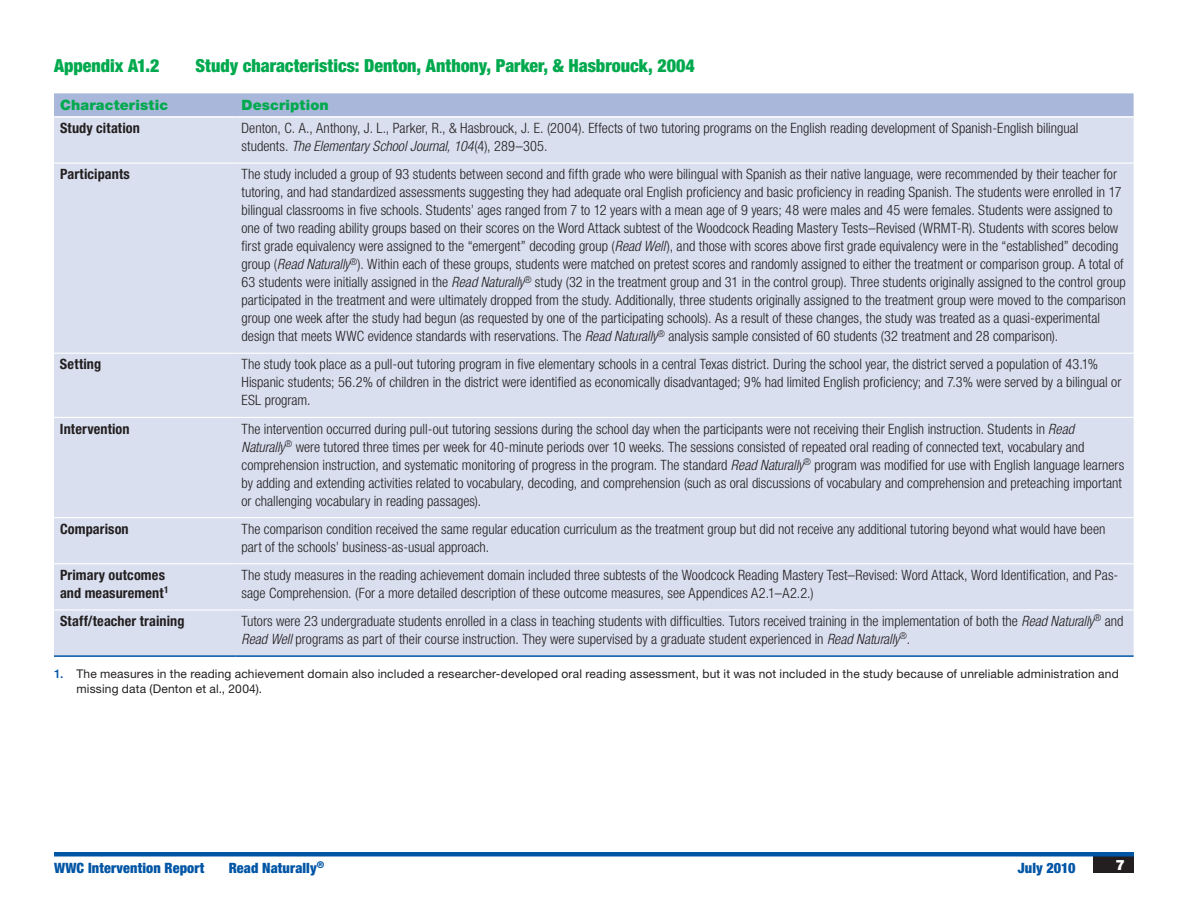
<style>
.page{position:relative;width:1188px;height:918px;background:#fff}
.page>*{position:absolute;margin:0;border:0;box-sizing:border-box;transform-origin:0 0}
.Appendix_title{font:900 condensed 18px "Helvetica Neue LT Std";color:#00a94e}
.Table_body_text{font:300 condensed 14.25px/18px "Helvetica Neue LT Std";color:#231f20}
.Table_sub_head{font:700 condensed 14.25px/18px "Helvetica Neue LT Std";letter-spacing:.01em;color:#231f20}
.t1{font:900 condensed 14.25px "Helvetica Neue LT Std";letter-spacing:.01em;color:#0155a5}
.Table_col__head{font:900 14.25px "Helvetica Neue LT Std";letter-spacing:.01em;color:#00a94e}
.t2{font:900 14.25px "Helvetica Neue LT Std";color:#fff}
.Footnote{font:12px/15px "Helvetica Neue LT Std";letter-spacing:.015em;color:#231f20}
.s1{font-style:italic}
.s2{font-weight:500;color:#0155a5}
</style>
<div class="page">
<div style="left:1094px;top:856px;width:40px;height:17px;background:#231f20"></div>
<hr style="left:54px;top:852px;width:1080px;height:4px;background:#0155a5">
<div style="left:54px;top:93px;width:1080px;height:23px;background:#a9b8da"></div>
<div style="left:54px;top:118px;width:1080px;height:537px;background:#d9dfef"></div>
<hr style="left:54px;top:163px;width:181px;height:1px;background:#fff">
<hr style="left:235px;top:163px;width:899px;height:1px;background:#fff">
<hr style="left:54px;top:353px;width:181px;height:1px;background:#fff">
<hr style="left:235px;top:353px;width:899px;height:1px;background:#fff">
<hr style="left:54px;top:417px;width:181px;height:1px;background:#fff">
<hr style="left:235px;top:417px;width:899px;height:1px;background:#fff">
<hr style="left:54px;top:517px;width:181px;height:1px;background:#fff">
<hr style="left:235px;top:517px;width:899px;height:1px;background:#fff">
<hr style="left:54px;top:563px;width:181px;height:1px;background:#fff">
<hr style="left:235px;top:563px;width:899px;height:1px;background:#fff">
<hr style="left:54px;top:609px;width:181px;height:2px;background:#fff">
<hr style="left:235px;top:609px;width:899px;height:2px;background:#fff">
<hr style="left:54px;top:655px;width:181px;height:2px;background:#0155a5">
<hr style="left:235px;top:655px;width:899px;height:2px;background:#0155a5">
<p class="Appendix_title" style="left:54px;top:55px;width:107px">Appendix A1.2</p>
<p class="Appendix_title" style="left:196px;top:55px;width:501px">Study characteristics: Denton, Anthony, Parker, &amp; Hasbrouck, 2004</p>
<p class="Table_col__head" style="left:60px;top:96px;width:110px">Characteristic</p>
<p class="Table_col__head" style="left:241px;top:96px;width:89px">Description</p>
<p class="Table_sub_head" style="left:60px;top:119px;width:82px">Study citation</p>
<p class="Table_body_text" style="left:241px;top:119px;width:838px">Denton, C. A., Anthony, J. L., Parker, R., &amp; Hasbrouck, J. E. (2004). Effects of two tutoring programs on the English reading development of Spanish-English bilingual students. <span class="s1">The Elementary School Journal, 104</span>(4), 289–305.</p>
<p class="Table_sub_head" style="left:60px;top:165px;width:71px">Participants</p>
<p class="Table_body_text" style="left:241px;top:165px;width:886px">The study included a group of 93 students between second and fifth grade who were bilingual with Spanish as their native language, were recommended by their teacher for tutoring, and had standardized assessments suggesting they had adequate oral English proficiency and basic proficiency in reading Spanish. The students were enrolled in 17 bilingual classrooms in five schools. Students’ ages ranged from 7 to 12 years with a mean age of 9 years; 48 were males and 45 were females. Students were assigned to one of two reading ability groups based on their scores on the Word Attack subtest of the Woodcock Reading Mastery Tests–Revised (WRMT-R). Students with scores below first grade equivalency were assigned to the “emergent” decoding group (<span class="s1">Read Well</span>), and those with scores above first grade equivalency were in the “established” decoding group (<span class="s1">Read Naturally</span><sup>®</sup>). Within each of these groups, students were matched on pretest scores and randomly assigned to either the treatment or comparison group. A total of 63 students were initially assigned in the <span class="s1">Read Naturally</span><sup>®</sup> study (32 in the treatment group and 31 in the control group). Three students originally assigned to the control group participated in the treatment and were ultimately dropped from the study. Additionally, three students originally assigned to the treatment group were moved to the comparison group one week after the study had begun (as requested by one of the participating schools). As a result of these changes, the study was treated as a quasi-experimental design that meets WWC evidence standards with reservations. The <span class="s1">Read Naturally</span><sup>®</sup> analysis sample consisted of 60 students (32 treatment and 28 comparison).</p>
<p class="Table_sub_head" style="left:60px;top:355px;width:43px">Setting</p>
<p class="Table_body_text" style="left:241px;top:355px;width:881px">The study took place as a pull-out tutoring program in five elementary schools in a central Texas district. During the school year, the district served a population of 43.1%<br>Hispanic students; 56.2% of children in the district were identified as economically disadvantaged; 9% had limited English proficiency; and 7.3% were served by a bilingual or<br>ESL program.</p>
<p class="Table_sub_head" style="left:60px;top:419px;width:71px">Intervention</p>
<p class="Table_body_text" style="left:241px;top:419px;width:884px">The intervention occurred during pull-out tutoring sessions during the school day when the participants were not receiving their English instruction. Students in <span class="s1">Read Naturally</span><sup>®</sup> were tutored three times per week for 40-minute periods over 10 weeks. The sessions consisted of repeated oral reading of connected text, vocabulary and comprehension instruction, and systematic monitoring of progress in the program. The standard <span class="s1">Read Naturally</span><sup>®</sup> program was modified for use with English language learners by adding and extending activities related to vocabulary, decoding, and comprehension (such as oral discussions of vocabulary and comprehension and preteaching important or challenging vocabulary in reading passages).</p>
<p class="Table_sub_head" style="left:60px;top:520px;width:70px">Comparison</p>
<p class="Table_body_text" style="left:241px;top:520px;width:865px">The comparison condition received the same regular education curriculum as the treatment group but did not receive any additional tutoring beyond what would have been part of the schools’ business-as-usual approach.</p>
<p class="Table_sub_head" style="left:60px;top:566px;width:110px">Primary outcomes and measurement<sup>1</sup></p>
<p class="Table_body_text" style="left:241px;top:566px;width:878px">The study measures in the reading achievement domain included three subtests of the Woodcock Reading Mastery Test–Revised: Word Attack, Word Identification, and Pas&shy;sage Comprehension. (For a more detailed description of these outcome measures, see Appendices A2.1–A2.2.)</p>
<p class="Table_sub_head" style="left:60px;top:612px;width:126px">Staff/teacher training</p>
<p class="Table_body_text" style="left:241px;top:612px;width:884px">Tutors were 23 undergraduate students enrolled in a class in teaching students with difficulties. Tutors received training in the implementation of both the <span class="s1">Read Naturally</span><sup>®</sup> and<br><span class="s1">Read Well</span> programs as part of their course instruction. They were supervised by a graduate student experienced in <span class="s1">Read Naturally</span><sup>®</sup>.</p>
<p class="Footnote" style="left:76px;top:666px;width:1044px;text-indent:-22px"><span class="s2">1.</span> The measures in the reading achievement domain also included a researcher-developed oral reading assessment, but it was not included in the study because of unreliable administration and missing data (Denton et al., 2004).</p>
<p class="t1" style="left:54px;top:859px;width:152px">WWC Intervention Report</p>
<p class="t1" style="left:229px;top:859px;width:97px">Read Naturally<sup>®</sup></p>
<p class="t1" style="left:1018px;top:859px;width:59px">July 2010</p>
<p class="t2" style="left:1115px;top:856px;width:11px">7</p>
</div>
